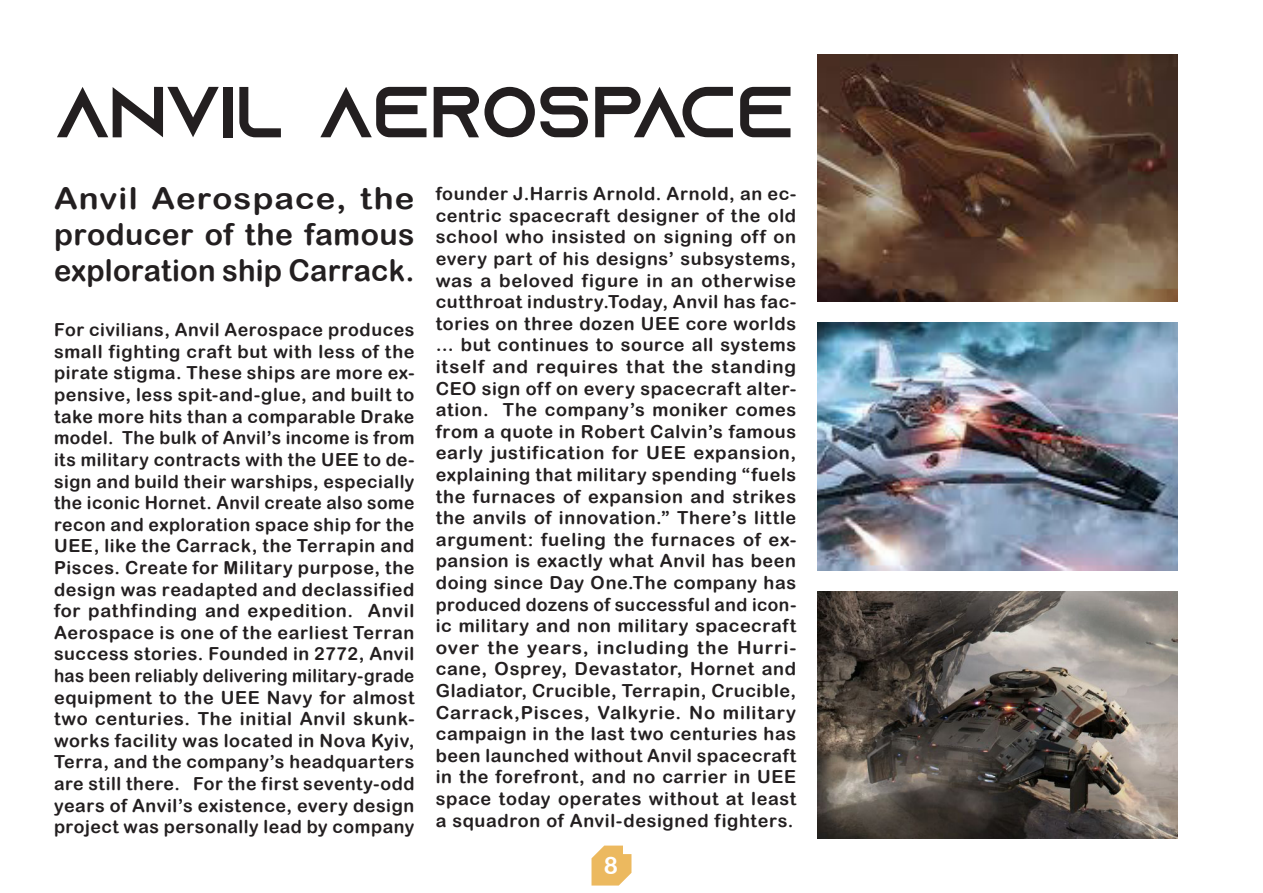
<style>
.page{position:relative;width:1263px;height:893px;background:#fff}
.page>*{position:absolute;margin:0;border:0;box-sizing:border-box;transform-origin:0 0}
.t1{font:72px "Azonix";color:#231f20}
.t2{font:30px/36px "Arial Rounded MT Bold";letter-spacing:.015em;color:#231f20;text-align:justify;scale:1.1 1}
.t3{font:24px "Arial Rounded MT Bold";color:#fff}
.t4{font:18px/21.6px "Arial Rounded MT Bold";letter-spacing:.035em;color:#231f20;text-align:justify}
</style>
<div class="page">
<img style="left:817px;top:592px;width:361px;height:247px">
<img style="left:817px;top:323px;width:361px;height:247px">
<img style="left:817px;top:54px;width:361px;height:247px">
<svg style="left:591px;top:846px;width:40px;height:39px;background:#eec376"></svg>
<h1 class="t1" style="left:56px;top:80px;width:739px">ANVIL AEROSPACE</h1>
<h2 class="t2" style="left:54px;top:180px;width:329px">Anvil Aerospace, the producer of the famous exploration ship Carrack.</h2>
<p class="t4" style="left:54px;top:319px;width:362px">For civilians, Anvil Aerospace produces small fighting craft but with less of the pirate stigma. These ships are more ex&shy;pensive, less spit-and-glue, and built to take more hits than a comparable Drake model. The bulk of Anvil’s income is from its military contracts with the UEE to de&shy;sign and build their warships, especially the iconic Hornet. Anvil create also some recon and exploration space ship for the UEE, like the Carrack, the Terrapin and Pisces. Create for Military purpose, the design was readapted and declassified for pathfinding and expedition. Anvil Aerospace is one of the earliest Terran success stories. Founded in 2772, Anvil has been reliably delivering military-grade equipment to the UEE Navy for almost two centuries. The initial Anvil skunk&shy;works facility was located in Nova Kyiv, Terra, and the company’s headquarters are still there. For the first seventy-odd years of Anvil’s existence, every design project was personally lead by company</p>
<p class="t4" style="left:436px;top:183px;width:362px">founder J.Harris Arnold. Arnold, an ec&shy;centric spacecraft designer of the old school who insisted on signing off on every part of his designs’ subsystems, was a beloved figure in an otherwise cutthroat industry.Today, Anvil has fac&shy;tories on three dozen UEE core worlds … but continues to source all systems itself and requires that the standing CEO sign off on every spacecraft alter&shy;ation. The company’s moniker comes from a quote in Robert Calvin’s famous early justification for UEE expansion, explaining that military spending “fuels the furnaces of expansion and strikes the anvils of innovation.” There’s little argument: fueling the furnaces of ex&shy;pansion is exactly what Anvil has been doing since Day One.The company has produced dozens of successful and icon&shy;ic military and non military spacecraft over the years, including the Hurri&shy;cane, Osprey, Devastator, Hornet and Gladiator, Crucible, Terrapin, Crucible, Carrack,Pisces, Valkyrie. No military campaign in the last two centuries has been launched without Anvil spacecraft in the forefront, and no carrier in UEE space today operates without at least a squadron of Anvil-designed fighters.</p>
<h3 class="t3" style="left:604px;top:852px;width:16px">8</h3>
</div>
